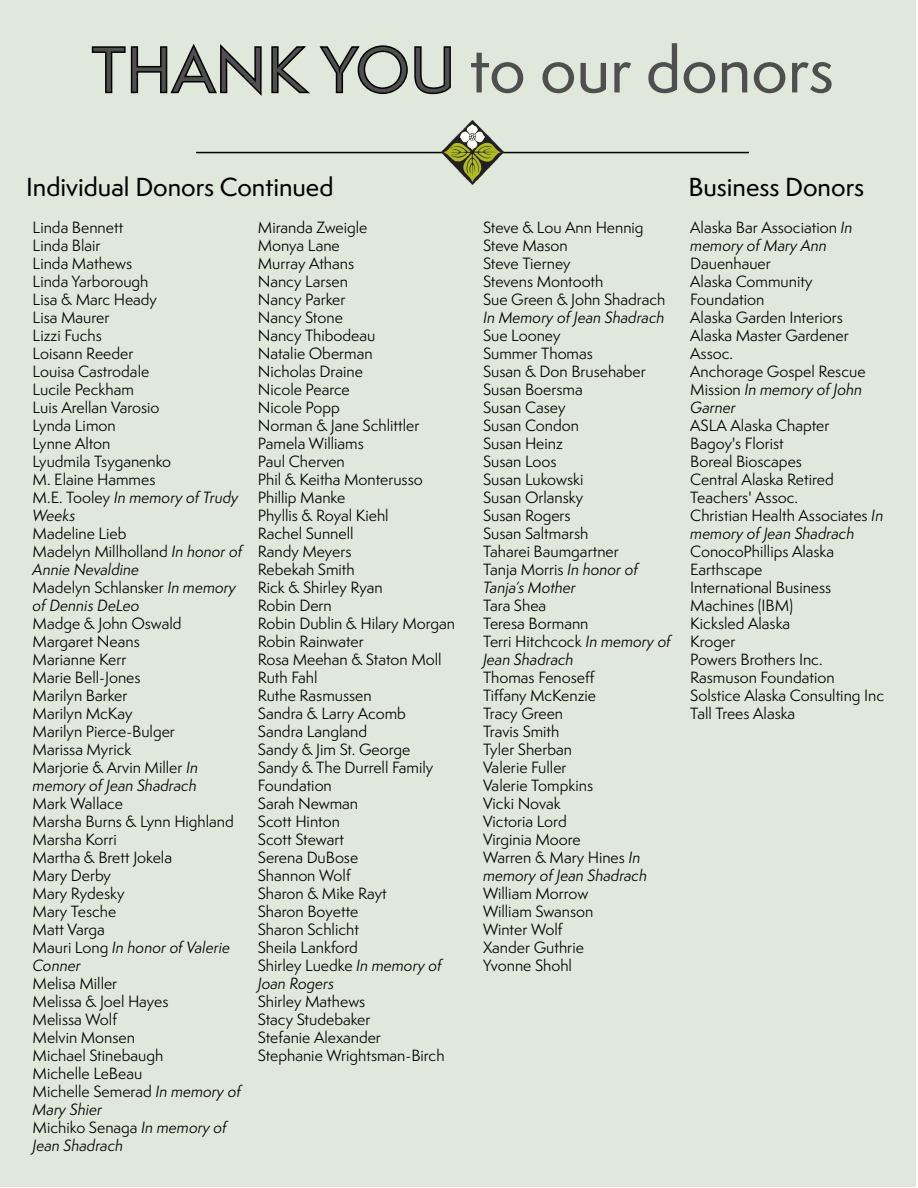
<style>
.page{position:relative;width:918px;height:1188px;background:#fff}
.page>*{position:absolute;margin:0;border:0;box-sizing:border-box;transform-origin:0 0}
.t1{font:500 60px "Semplicita Pro";color:#4f4f4f}
.t2{font:500 24px "Semplicita Pro";color:#000}
.t3{font:15px/18px "Semplicita Pro";color:#000}
.t4{font:italic 15px "Semplicita Pro";color:#000}
.s1{font-style:italic}
</style>
<div class="page">
<div style="left:0;top:0;width:915px;height:1187px;background:#dfe8da"></div>
<svg style="left:91px;top:43px;width:171px;height:53px"></svg>
<svg style="left:271px;top:46px;width:39px;height:48px"></svg>
<svg style="left:319px;top:45px;width:132px;height:50px"></svg>
<hr style="left:196px;top:152px;width:553px;height:1px;background:#000">
<img style="left:441px;top:121px;width:63px;height:63px">
<h1 class="t1" style="left:92px;top:27px;width:744px">THANK YOU to our donors</h1>
<h2 class="t2" style="left:26px;top:170px;width:309px">Individual Donors Continued</h2>
<h2 class="t2" style="left:688px;top:170px;width:177px">Business Donors</h2>
<p class="t3" style="left:33px;top:218px;width:207px">Linda Bennett<br>Linda Blair<br>Linda Mathews<br>Linda Yarborough<br>Lisa &amp; Marc Heady<br>Lisa Maurer<br>Lizzi Fuchs<br>Loisann Reeder<br>Louisa Castrodale<br>Lucile Peckham<br>Luis Arellan Varosio<br>Lynda Limon<br>Lynne Alton<br>Lyudmila Tsyganenko<br>M. Elaine Hammes<br>M.E. Tooley <span class="s1">In memory of Trudy<br>Weeks</span></p>
<p class="t3" style="left:33px;top:524px;width:211px">Madeline Lieb<br>Madelyn Millholland <span class="s1">In honor of<br>Annie Nevaldine<br></span>Madelyn Schlansker <span class="s1">In memory of Dennis DeLeo</span></p>
<p class="t3" style="left:33px;top:614px;width:167px">Madge &amp; John Oswald<br>Margaret Neans<br>Marianne Kerr<br>Marie Bell-Jones<br>Marilyn Barker<br>Marilyn McKay<br>Marilyn Pierce-Bulger<br>Marissa Myrick<br>Marjorie &amp; Arvin Miller <span class="s1">In memory of Jean Shadrach</span></p>
<p class="t3" style="left:33px;top:794px;width:203px">Mark Wallace<br>Marsha Burns &amp; Lynn Highland<br>Marsha Korri<br>Martha &amp; Brett Jokela<br>Mary Derby<br>Mary Rydesky<br>Mary Tesche<br>Matt Varga<br>Mauri Long <span class="s1">In honor of Valerie<br>Conner</span></p>
<p class="t3" style="left:33px;top:974px;width:210px">Melisa Miller<br>Melissa &amp; Joel Hayes<br>Melissa Wolf<br>Melvin Monsen<br>Michael Stinebaugh<br>Michelle LeBeau<br>Michelle Semerad <span class="s1">In memory of<br>Mary Shier<br></span>Michiko Senaga <span class="s1">In memory of<br>Jean Shadrach</span></p>
<p class="t3" style="left:258px;top:218px;width:199px">Miranda Zweigle<br>Monya Lane<br>Murray Athans<br>Nancy Larsen<br>Nancy Parker<br>Nancy Stone<br>Nancy Thibodeau<br>Natalie Oberman<br>Nicholas Draine<br>Nicole Pearce<br>Nicole Popp<br>Norman &amp; Jane Schlittler<br>Pamela Williams<br>Paul Cherven<br>Phil &amp; Keitha Monterusso<br>Phillip Manke<br>Phyllis &amp; Royal Kiehl<br>Rachel Sunnell<br>Randy Meyers<br>Rebekah Smith<br>Rick &amp; Shirley Ryan<br>Robin Dern<br>Robin Dublin &amp; Hilary Morgan<br>Robin Rainwater<br>Rosa Meehan &amp; Staton Moll<br>Ruth Fahl<br>Ruthe Rasmussen<br>Sandra &amp; Larry Acomb<br>Sandra Langland<br>Sandy &amp; Jim St. George<br>Sandy &amp; The Durrell Family<br>Foundation<br>Sarah Newman<br>Scott Hinton<br>Scott Stewart<br>Serena DuBose<br>Shannon Wolf<br>Sharon &amp; Mike Rayt<br>Sharon Boyette<br>Sharon Schlicht<br>Sheila Lankford<br>Shirley Luedke <span class="s1">In memory of<br>Joan Rogers</span></p>
<p class="t3" style="left:258px;top:992px;width:188px">Shirley Mathews<br>Stacy Studebaker<br>Stefanie Alexander<br>Stephanie Wrightsman-Birch</p>
<p class="t3" style="left:690px;top:218px;width:164px">Alaska Bar Association <span class="s1">In memory of Mary Ann</span></p>
<p class="t3" style="left:690px;top:254px;width:177px">Dauenhauer<br>Alaska Community<br>Foundation<br>Alaska Garden Interiors<br>Alaska Master Gardener<br>Assoc.<br>Anchorage Gospel Rescue<br>Mission <span class="s1">In memory of John<br>Garner</span></p>
<p class="t3" style="left:690px;top:416px;width:195px">ASLA Alaska Chapter<br>Bagoy's Florist<br>Boreal Bioscapes<br>Central Alaska Retired<br>Teachers' Assoc.<br>Christian Health Associates <span class="s1">In memory of Jean Shadrach</span></p>
<p class="t3" style="left:690px;top:542px;width:195px">ConocoPhillips Alaska<br>Earthscape<br>International Business<br>Machines (IBM)<br>Kicksled Alaska<br>Kroger<br>Powers Brothers Inc.<br>Rasmuson Foundation<br>Solstice Alaska Consulting Inc<br>Tall Trees Alaska</p>
<p class="t3" style="left:483px;top:218px;width:184px">Steve &amp; Lou Ann Hennig<br>Steve Mason<br>Steve Tierney<br>Stevens Montooth<br>Sue Green &amp; John Shadrach</p>
<p class="t4" style="left:483px;top:307px;width:183px">In Memory of Jean Shadrach</p>
<p class="t3" style="left:483px;top:326px;width:164px">Sue Looney<br>Summer Thomas<br>Susan &amp; Don Brusehaber<br>Susan Boersma<br>Susan Casey<br>Susan Condon<br>Susan Heinz<br>Susan Loos<br>Susan Lukowski<br>Susan Orlansky<br>Susan Rogers<br>Susan Saltmarsh<br>Taharei Baumgartner<br>Tanja Morris <span class="s1">In honor of<br>Tanja’s Mother</span></p>
<p class="t3" style="left:483px;top:596px;width:189px">Tara Shea<br>Teresa Bormann<br>Terri Hitchcock <span class="s1">In memory of<br>Jean Shadrach</span></p>
<p class="t3" style="left:483px;top:668px;width:166px">Thomas Fenoseff<br>Tiffany McKenzie<br>Tracy Green<br>Travis Smith<br>Tyler Sherban<br>Valerie Fuller<br>Valerie Tompkins<br>Vicki Novak<br>Victoria Lord<br>Virginia Moore<br>Warren &amp; Mary Hines <span class="s1">In memory of Jean Shadrach</span></p>
<p class="t3" style="left:483px;top:884px;width:112px">William Morrow<br>William Swanson<br>Winter Wolf<br>Xander Guthrie<br>Yvonne Shohl</p>
</div>
